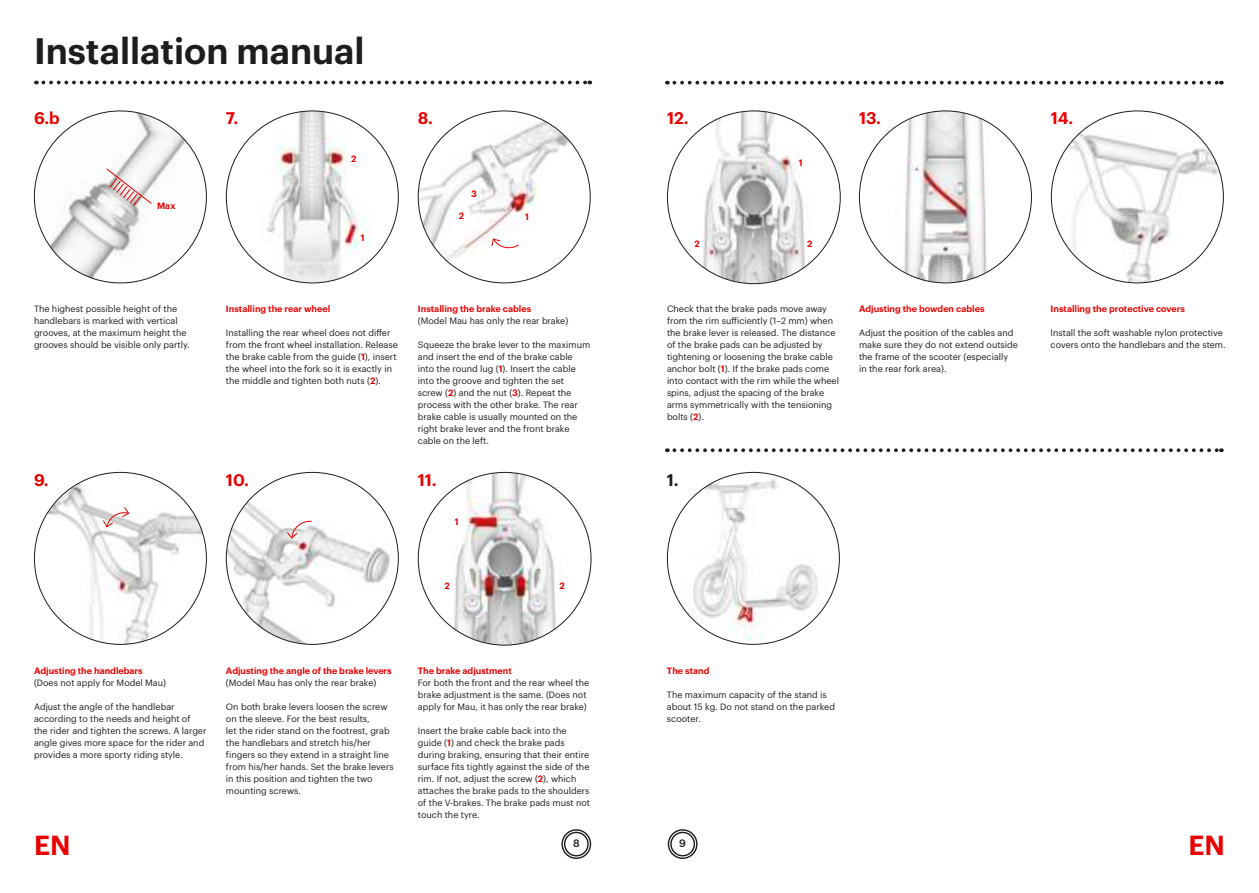
<style>
.page{position:relative;width:1259px;height:893px;background:#fff}
.page>*{position:absolute;margin:0;border:0;box-sizing:border-box;transform-origin:0 0}
.t1{font:600 36px "Graphik";color:#1d1d1b}
.t2{font:600 27px "Graphik";color:#e90000}
.t3{font:600 16.5px "Graphik";color:#e90000}
.t4{font:600 16.5px "Graphik";color:#1d1d1b}
.t5{font:500 10.5px "Graphik";color:#1d1d1b}
.t6{font:9px/12px "Graphik";color:#1d1d1b}
.t7{font:600 9px "Graphik";color:#e90000}
.s1{font-weight:600;color:#e90000}
</style>
<div class="page">
<svg style="left:561px;top:829px;width:30px;height:30px"></svg>
<svg style="left:668px;top:829px;width:29px;height:30px"></svg>
<img style="left:418px;top:111px;width:172px;height:172px;border-radius:86px">
<img style="left:226px;top:472px;width:172px;height:172px;border-radius:86px">
<img style="left:226px;top:111px;width:172px;height:172px;border-radius:86px">
<img style="left:34px;top:472px;width:172px;height:172px;border-radius:86px">
<svg style="left:491px;top:238px;width:29px;height:12px"></svg>
<svg style="left:102px;top:506px;width:28px;height:22px"></svg>
<svg style="left:286px;top:521px;width:26px;height:18px"></svg>
<svg style="left:33px;top:110px;width:174px;height:174px"></svg>
<img style="left:418px;top:472px;width:173px;height:173px;border-radius:86px">
<img style="left:667px;top:111px;width:173px;height:173px;border-radius:86px">
<img style="left:859px;top:111px;width:172px;height:172px;border-radius:86px">
<img style="left:1051px;top:111px;width:172px;height:172px;border-radius:86px">
<img style="left:671px;top:472px;width:168px;height:172px">
<svg style="left:674px;top:448px;width:548px;height:4px"></svg>
<svg style="left:674px;top:81px;width:548px;height:4px"></svg>
<svg style="left:43px;top:81px;width:547px;height:3px"></svg>
<h1 class="t1" style="left:34px;top:31px;width:332px">Installation manual</h1>
<h3 class="t3" style="left:34px;top:109px;width:27px">6.b</h3>
<h3 class="t3" style="left:226px;top:109px;width:14px">7.</h3>
<h3 class="t3" style="left:418px;top:109px;width:17px">8.</h3>
<h3 class="t3" style="left:667px;top:109px;width:23px">12.</h3>
<h3 class="t3" style="left:859px;top:109px;width:24px">13.</h3>
<h3 class="t3" style="left:1051px;top:109px;width:24px">14.</h3>
<p class="t7" style="left:351px;top:154px;width:7px">2</p>
<p class="t7" style="left:798px;top:158px;width:5px">1</p>
<p class="t7" style="left:471px;top:189px;width:7px">3</p>
<p class="t7" style="left:157px;top:201px;width:20px">Max</p>
<p class="t7" style="left:459px;top:210px;width:7px">2</p>
<p class="t7" style="left:525px;top:212px;width:5px">1</p>
<p class="t7" style="left:361px;top:233px;width:5px">1</p>
<p class="t7" style="left:694px;top:239px;width:7px">2</p>
<p class="t7" style="left:807px;top:239px;width:7px">2</p>
<p class="t6" style="left:34px;top:303px;width:157px">The highest possible height of the handlebars is marked with vertical grooves, at the maximum height the grooves should be visible only partly.</p>
<p class="t7" style="left:226px;top:304px;width:106px">Installing the rear wheel</p>
<p class="t6" style="left:226px;top:327px;width:173px">Installing the rear wheel does not differ from the front wheel installation. Release the brake cable from the guide (<span class="s1">1</span>), insert the wheel into the fork so it is exactly in the middle and tighten both nuts (<span class="s1">2</span>).</p>
<p class="t7" style="left:418px;top:304px;width:115px">Installing the brake cables</p>
<p class="t6" style="left:418px;top:315px;width:152px">(Model Mau has only the rear brake)</p>
<p class="t6" style="left:418px;top:339px;width:174px">Squeeze the brake lever to the maximum and insert the end of the brake cable into the round lug (<span class="s1">1</span>). Insert the cable into the groove and tighten the set screw (<span class="s1">2</span>) and the nut (<span class="s1">3</span>). Repeat the process with the other brake. The rear brake cable is usually mounted on the right brake lever and the front brake cable on the left.</p>
<p class="t6" style="left:667px;top:303px;width:173px">Check that the brake pads move away from the rim sufficiently (1–2 mm) when the brake lever is released. The distance of the brake pads can be adjusted by tightening or loosening the brake cable anchor bolt (<span class="s1">1</span>). If the brake pads come into contact with the rim while the wheel spins, adjust the spacing of the brake arms symmetrically with the tensioning bolts (<span class="s1">2</span>).</p>
<p class="t7" style="left:859px;top:304px;width:127px">Adjusting the bowden cables</p>
<p class="t6" style="left:859px;top:327px;width:160px">Adjust the position of the cables and make sure they do not extend outside the frame of the scooter (especially in the rear fork area).</p>
<p class="t7" style="left:1050px;top:304px;width:136px">Installing the protective covers</p>
<p class="t6" style="left:1050px;top:327px;width:177px">Install the soft washable nylon protective covers onto the handlebars and the stem.</p>
<h3 class="t3" style="left:34px;top:470px;width:16px">9.</h3>
<h3 class="t3" style="left:226px;top:470px;width:24px">10.</h3>
<h3 class="t3" style="left:418px;top:470px;width:20px">11.</h3>
<h3 class="t4" style="left:667px;top:470px;width:13px">1.</h3>
<p class="t7" style="left:455px;top:517px;width:5px">1</p>
<p class="t7" style="left:444px;top:580px;width:7px">2</p>
<p class="t7" style="left:559px;top:580px;width:7px">2</p>
<p class="t7" style="left:34px;top:666px;width:110px">Adjusting the handlebars</p>
<p class="t6" style="left:34px;top:676px;width:133px">(Does not apply for Model Mau)</p>
<p class="t6" style="left:34px;top:700px;width:174px">Adjust the angle of the handlebar according to the needs and height of<br>the rider and tighten the screws. A larger angle gives more space for the rider and provides a more sporty riding style.</p>
<p class="t7" style="left:226px;top:666px;width:167px">Adjusting the angle of the brake levers</p>
<p class="t6" style="left:226px;top:677px;width:152px">(Model Mau has only the rear brake)</p>
<p class="t6" style="left:226px;top:701px;width:169px">On both brake levers loosen the screw on the sleeve. For the best results,<br>let the rider stand on the footrest, grab the handlebars and stretch his/her fingers so they extend in a straight line from his/her hands. Set the brake levers in this position and tighten the two mounting screws.</p>
<p class="t7" style="left:418px;top:666px;width:95px">The brake adjustment</p>
<p class="t6" style="left:418px;top:676px;width:173px">For both the front and the rear wheel the brake adjustment is the same. (Does not apply for Mau, it has only the rear brake)</p>
<p class="t6" style="left:418px;top:724px;width:174px">Insert the brake cable back into the guide (<span class="s1">1</span>) and check the brake pads during braking, ensuring that their entire surface fits tightly against the side of the rim. If not, adjust the screw (<span class="s1">2</span>), which attaches the brake pads to the shoulders of the V-brakes. The brake pads must not touch the tyre.</p>
<p class="t7" style="left:667px;top:666px;width:44px">The stand</p>
<p class="t6" style="left:667px;top:689px;width:169px">The maximum capacity of the stand is about 15 kg. Do not stand on the parked scooter.</p>
<h2 class="t2" style="left:34px;top:830px;width:38px">EN</h2>
<p class="t5" style="left:573px;top:837px;width:8px">8</p>
<p class="t5" style="left:679px;top:837px;width:8px">9</p>
<h2 class="t2" style="left:1188px;top:830px;width:38px">EN</h2>
</div>
